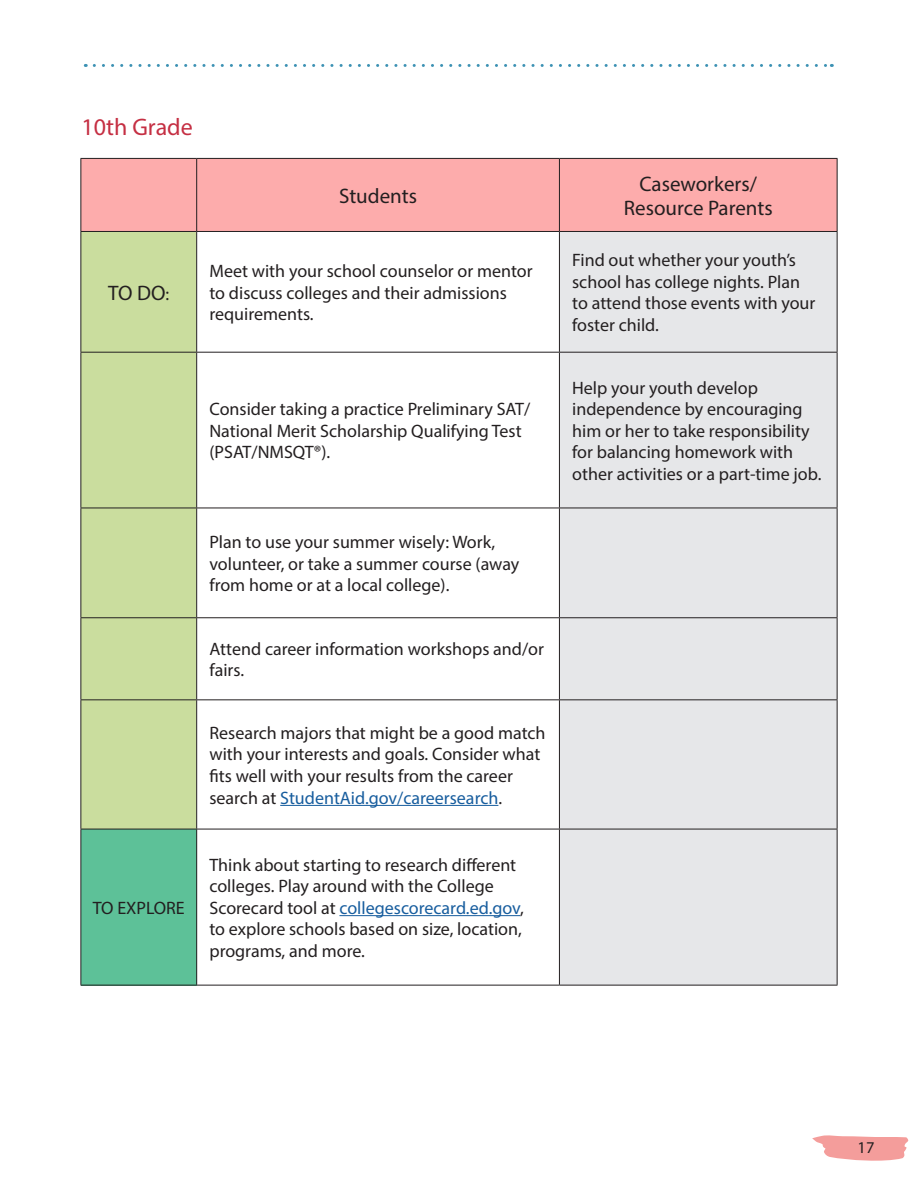
<style>
.page{position:relative;width:918px;height:1188px;background:#fff}
.page>*{position:absolute;margin:0;border:0;box-sizing:border-box;transform-origin:0 0}
.t1{font:24px "Myriad Pro";color:#c52f43}
.t2{font:21px "Myriad Pro";color:#231f20}
.t3{font:18px/21.6px "Myriad Pro";color:#231f20}
.t4{font:16.5px "Myriad Pro";color:#231f20}
.s1{font-size:18px}
.s2{color:#175d9e}
</style>
<div class="page">
<svg style="left:812px;top:1135px;width:96px;height:26px"></svg>
<svg style="left:94px;top:64px;width:738px;height:3px"></svg>
<div style="left:81px;top:159px;width:756px;height:72px;background:#fdacac"></div>
<div style="left:81px;top:232px;width:115px;height:597px;background:#cadd9e"></div>
<svg style="left:197px;top:232px;width:362px;height:753px"></svg>
<div style="left:560px;top:232px;width:277px;height:753px;background:#e6e7e9"></div>
<div style="left:81px;top:829px;width:116px;height:156px;background:#5dc198"></div>
<hr style="left:80px;top:158px;width:117px;height:1px;background:#231f20">
<hr style="left:80px;top:159px;width:1px;height:72px;background:#231f20">
<hr style="left:197px;top:158px;width:362px;height:1px;background:#231f20">
<hr style="left:196px;top:159px;width:1px;height:72px;background:#231f20">
<hr style="left:559px;top:158px;width:279px;height:1px;background:#231f20">
<hr style="left:559px;top:159px;width:1px;height:72px;background:#231f20">
<hr style="left:837px;top:159px;width:1px;height:72px;background:#231f20">
<hr style="left:80px;top:231px;width:117px;height:1px;background:#231f20">
<hr style="left:80px;top:232px;width:1px;height:120px;background:#231f20">
<hr style="left:197px;top:231px;width:362px;height:1px;background:#231f20">
<hr style="left:196px;top:232px;width:1px;height:120px;background:#231f20">
<hr style="left:559px;top:231px;width:279px;height:1px;background:#231f20">
<hr style="left:559px;top:232px;width:1px;height:120px;background:#231f20">
<hr style="left:837px;top:232px;width:1px;height:120px;background:#231f20">
<hr style="left:80px;top:352px;width:117px;height:1px;background:#231f20">
<hr style="left:80px;top:353px;width:1px;height:155px;background:#231f20">
<hr style="left:197px;top:352px;width:362px;height:1px;background:#231f20">
<hr style="left:196px;top:353px;width:1px;height:155px;background:#231f20">
<hr style="left:559px;top:352px;width:279px;height:1px;background:#231f20">
<hr style="left:559px;top:353px;width:1px;height:155px;background:#231f20">
<hr style="left:837px;top:353px;width:1px;height:155px;background:#231f20">
<hr style="left:80px;top:508px;width:117px;height:1px;background:#231f20">
<hr style="left:80px;top:508px;width:1px;height:109px;background:#231f20">
<hr style="left:197px;top:508px;width:362px;height:1px;background:#231f20">
<hr style="left:196px;top:508px;width:1px;height:109px;background:#231f20">
<hr style="left:559px;top:508px;width:279px;height:1px;background:#231f20">
<hr style="left:559px;top:508px;width:1px;height:109px;background:#231f20">
<hr style="left:837px;top:508px;width:1px;height:109px;background:#231f20">
<hr style="left:80px;top:617px;width:117px;height:1px;background:#231f20">
<hr style="left:80px;top:618px;width:1px;height:81px;background:#231f20">
<hr style="left:197px;top:617px;width:362px;height:1px;background:#231f20">
<hr style="left:196px;top:618px;width:1px;height:81px;background:#231f20">
<hr style="left:559px;top:617px;width:279px;height:1px;background:#231f20">
<hr style="left:559px;top:618px;width:1px;height:81px;background:#231f20">
<hr style="left:837px;top:618px;width:1px;height:81px;background:#231f20">
<hr style="left:80px;top:699px;width:117px;height:1px;background:#231f20">
<hr style="left:80px;top:700px;width:1px;height:129px;background:#231f20">
<hr style="left:197px;top:699px;width:362px;height:1px;background:#231f20">
<hr style="left:196px;top:700px;width:1px;height:129px;background:#231f20">
<hr style="left:559px;top:699px;width:279px;height:1px;background:#231f20">
<hr style="left:559px;top:700px;width:1px;height:129px;background:#231f20">
<hr style="left:837px;top:700px;width:1px;height:129px;background:#231f20">
<hr style="left:80px;top:829px;width:117px;height:1px;background:#231f20">
<hr style="left:80px;top:829px;width:1px;height:156px;background:#231f20">
<hr style="left:197px;top:829px;width:362px;height:1px;background:#231f20">
<hr style="left:196px;top:829px;width:1px;height:156px;background:#231f20">
<hr style="left:559px;top:829px;width:279px;height:1px;background:#231f20">
<hr style="left:559px;top:829px;width:1px;height:156px;background:#231f20">
<hr style="left:837px;top:829px;width:1px;height:156px;background:#231f20">
<hr style="left:80px;top:985px;width:117px;height:1px;background:#231f20">
<hr style="left:197px;top:985px;width:362px;height:1px;background:#231f20">
<hr style="left:559px;top:985px;width:279px;height:1px;background:#231f20">
<hr style="left:280px;top:805px;width:218px;height:1px;background:#175d9e">
<hr style="left:339px;top:915px;width:181px;height:1px;background:#175d9e">
<p class="t1" style="left:82px;top:112px;width:113px">10th Grade</p>
<p class="t2" style="left:108px;top:280px;width:62px">TO DO<span class="s1">:</span></p>
<p class="t2" style="left:339px;top:183px;width:80px">Students</p>
<p class="t2" style="left:640px;top:171px;width:119px">Caseworkers/</p>
<p class="t2" style="left:624px;top:195px;width:150px">Resource Parents</p>
<p class="t3" style="left:209px;top:260px;width:325px">Meet with your school counselor or mentor to discuss colleges and their admissions requirements.</p>
<p class="t3" style="left:572px;top:249px;width:245px">Find out whether your youth’s school has college nights. Plan to attend those events with your foster child.</p>
<p class="t3" style="left:209px;top:398px;width:322px">Consider taking a practice Preliminary SAT/<br>National Merit Scholarship Qualifying Test (PSAT/NMSQT®).</p>
<p class="t3" style="left:572px;top:377px;width:251px">Help your youth develop independence by encouraging him or her to take responsibility for balancing homework with other activities or a part-time job.</p>
<p class="t3" style="left:93px;top:897px;width:94px">TO EXPLORE</p>
<p class="t3" style="left:209px;top:531px;width:312px">Plan to use your summer wisely: Work, volunteer, or take a summer course (away from home or at a local college).</p>
<p class="t3" style="left:209px;top:638px;width:336px">Attend career information workshops and/or fairs.</p>
<p class="t3" style="left:209px;top:722px;width:338px">Research majors that might be a good match with your interests and goals. Consider what fits well with your results from the career search at <span class="s2">StudentAid.gov/careersearch</span>.</p>
<p class="t3" style="left:209px;top:854px;width:316px">Think about starting to research different colleges. Play around with the College Scorecard tool at <span class="s2">collegescorecard.ed.gov</span>, to explore schools based on size, location, programs, and more.</p>
<p class="t4" style="left:858px;top:1137px;width:18px">17</p>
</div>
